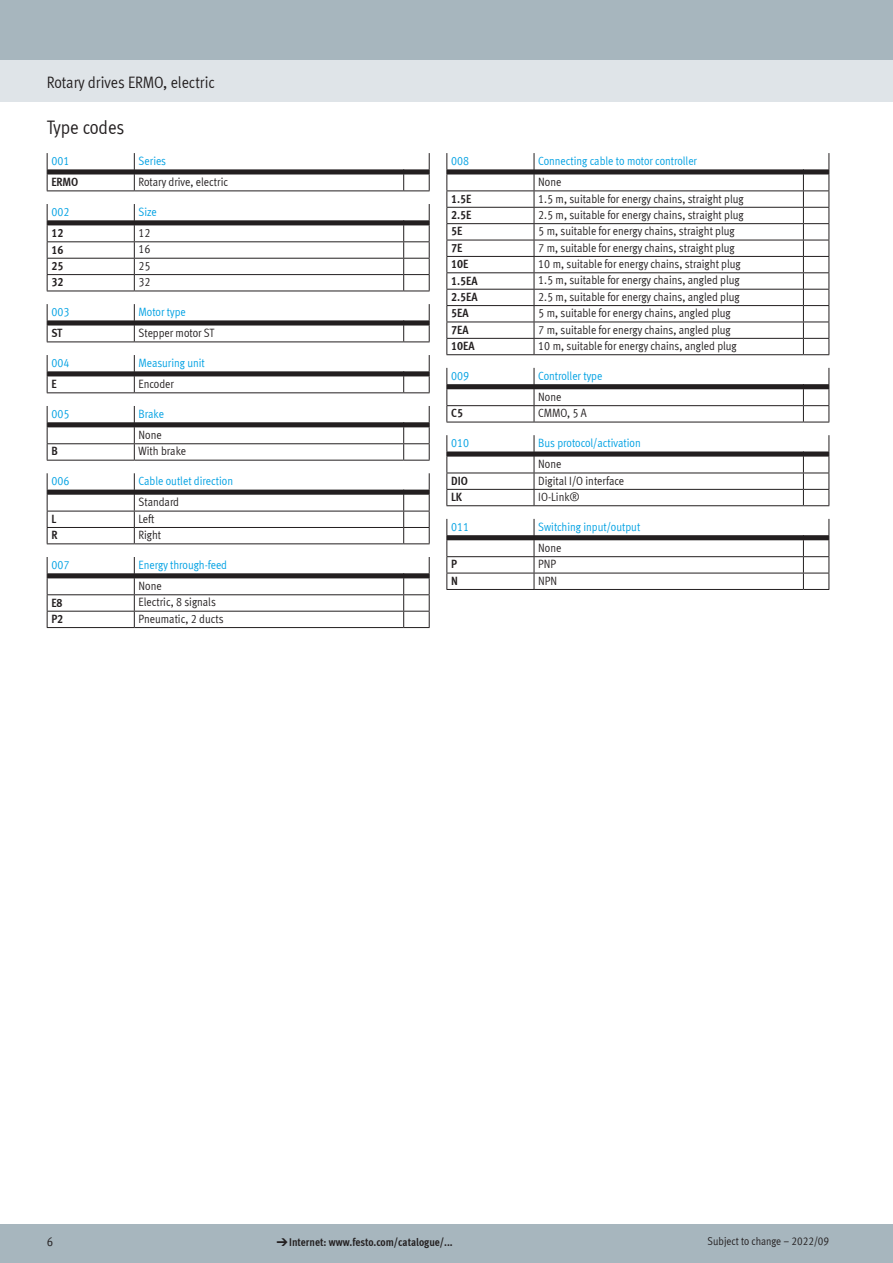
<style>
.page{position:relative;width:893px;height:1263px;background:#fff}
.page>*{position:absolute;margin:0;border:0;box-sizing:border-box;transform-origin:0 0}
.t1{font:19.5px "Meta Cond LF";color:#231f20}
.t2{font:16.5px "Meta Cond LF";color:#231f20}
.t3{font:12.75px "Meta Cond LF";color:#231f20}
.t4{font:12px "Meta Cond LF";color:#231f20}
.t5{font:12px "Meta Cond LF";color:#00a1e3}
.t6{font:700 12px "Meta Cond LF";color:#231f20}
.t7{font:700 11.25px "Meta Cond LF";color:#231f20}
.t8{font:11.25px "Meta Cond LF";color:#231f20}
.s1{font-family:"Meto Pict 182";font-weight:400}
</style>
<div class="page">
<div style="left:0;top:1225px;width:893px;height:38px;background:#a7b6be"></div>
<div style="left:0;top:60px;width:893px;height:42px;background:#dfe4e8"></div>
<div style="left:0;top:0;width:893px;height:60px;background:#a7b6be"></div>
<svg style="left:47px;top:153px;width:383px;height:38px"></svg>
<svg style="left:47px;top:204px;width:383px;height:88px"></svg>
<svg style="left:47px;top:304px;width:383px;height:38px"></svg>
<svg style="left:47px;top:355px;width:383px;height:38px"></svg>
<svg style="left:47px;top:406px;width:383px;height:55px"></svg>
<svg style="left:47px;top:473px;width:383px;height:71px"></svg>
<svg style="left:47px;top:557px;width:383px;height:71px"></svg>
<svg style="left:446px;top:153px;width:383px;height:202px"></svg>
<svg style="left:446px;top:368px;width:383px;height:55px"></svg>
<svg style="left:446px;top:435px;width:383px;height:71px"></svg>
<svg style="left:446px;top:519px;width:383px;height:71px"></svg>
<h2 class="t2" style="left:47px;top:72px;width:170px">Rotary drives ERMO, electric</h2>
<h1 class="t1" style="left:47px;top:116px;width:79px">Type codes</h1>
<p class="t5" style="left:51px;top:154px;width:19px">001</p>
<p class="t5" style="left:139px;top:154px;width:29px">Series</p>
<p class="t6" style="left:51px;top:174px;width:28px">ERMO</p>
<p class="t4" style="left:139px;top:175px;width:91px">Rotary drive, electric</p>
<p class="t5" style="left:51px;top:204px;width:19px">002</p>
<p class="t5" style="left:139px;top:204px;width:20px">Size</p>
<p class="t6" style="left:51px;top:225px;width:13px">12</p>
<p class="t4" style="left:139px;top:225px;width:13px">12</p>
<p class="t6" style="left:51px;top:242px;width:13px">16</p>
<p class="t4" style="left:139px;top:242px;width:13px">16</p>
<p class="t6" style="left:51px;top:258px;width:13px">25</p>
<p class="t4" style="left:139px;top:258px;width:13px">25</p>
<p class="t6" style="left:51px;top:274px;width:13px">32</p>
<p class="t4" style="left:139px;top:275px;width:13px">32</p>
<p class="t5" style="left:51px;top:305px;width:19px">003</p>
<p class="t5" style="left:139px;top:305px;width:49px">Motor type</p>
<p class="t6" style="left:51px;top:325px;width:13px">ST</p>
<p class="t4" style="left:139px;top:326px;width:77px">Stepper motor ST</p>
<p class="t5" style="left:51px;top:355px;width:19px">004</p>
<p class="t5" style="left:139px;top:355px;width:68px">Measuring unit</p>
<p class="t6" style="left:51px;top:376px;width:7px">E</p>
<p class="t4" style="left:139px;top:376px;width:37px">Encoder</p>
<p class="t5" style="left:51px;top:406px;width:19px">005</p>
<p class="t5" style="left:139px;top:406px;width:27px">Brake</p>
<p class="t4" style="left:139px;top:427px;width:25px">None</p>
<p class="t6" style="left:51px;top:444px;width:8px">B</p>
<p class="t4" style="left:139px;top:444px;width:49px">With brake</p>
<p class="t5" style="left:51px;top:474px;width:19px">006</p>
<p class="t5" style="left:139px;top:474px;width:96px">Cable outlet direction</p>
<p class="t4" style="left:139px;top:495px;width:42px">Standard</p>
<p class="t6" style="left:51px;top:511px;width:6px">L</p>
<p class="t4" style="left:139px;top:511px;width:17px">Left</p>
<p class="t6" style="left:51px;top:527px;width:8px">R</p>
<p class="t4" style="left:139px;top:527px;width:24px">Right</p>
<p class="t5" style="left:51px;top:557px;width:19px">007</p>
<p class="t5" style="left:139px;top:557px;width:90px">Energy through-feed</p>
<p class="t4" style="left:139px;top:578px;width:25px">None</p>
<p class="t6" style="left:51px;top:595px;width:13px">E8</p>
<p class="t4" style="left:139px;top:595px;width:79px">Electric, 8 signals</p>
<p class="t6" style="left:51px;top:611px;width:13px">P2</p>
<p class="t4" style="left:139px;top:611px;width:87px">Pneumatic, 2 ducts</p>
<p class="t5" style="left:451px;top:154px;width:19px">008</p>
<p class="t5" style="left:538px;top:154px;width:160px">Connecting cable to motor controller</p>
<p class="t4" style="left:538px;top:175px;width:25px">None</p>
<p class="t6" style="left:451px;top:191px;width:22px">1.5E</p>
<p class="t4" style="left:538px;top:191px;width:207px">1.5 m, suitable for energy chains, straight plug</p>
<p class="t6" style="left:451px;top:207px;width:22px">2.5E</p>
<p class="t4" style="left:538px;top:207px;width:207px">2.5 m, suitable for energy chains, straight plug</p>
<p class="t6" style="left:451px;top:224px;width:13px">5E</p>
<p class="t4" style="left:538px;top:224px;width:198px">5 m, suitable for energy chains, straight plug</p>
<p class="t6" style="left:451px;top:240px;width:13px">7E</p>
<p class="t4" style="left:538px;top:240px;width:198px">7 m, suitable for energy chains, straight plug</p>
<p class="t6" style="left:451px;top:256px;width:19px">10E</p>
<p class="t4" style="left:538px;top:256px;width:204px">10 m, suitable for energy chains, straight plug</p>
<p class="t6" style="left:451px;top:273px;width:28px">1.5EA</p>
<p class="t4" style="left:538px;top:273px;width:203px">1.5 m, suitable for energy chains, angled plug</p>
<p class="t6" style="left:451px;top:289px;width:28px">2.5EA</p>
<p class="t4" style="left:538px;top:289px;width:203px">2.5 m, suitable for energy chains, angled plug</p>
<p class="t6" style="left:451px;top:305px;width:19px">5EA</p>
<p class="t4" style="left:538px;top:306px;width:194px">5 m, suitable for energy chains, angled plug</p>
<p class="t6" style="left:451px;top:322px;width:19px">7EA</p>
<p class="t4" style="left:538px;top:322px;width:194px">7 m, suitable for energy chains, angled plug</p>
<p class="t6" style="left:451px;top:338px;width:25px">10EA</p>
<p class="t4" style="left:538px;top:338px;width:200px">10 m, suitable for energy chains, angled plug</p>
<p class="t5" style="left:451px;top:368px;width:19px">009</p>
<p class="t5" style="left:538px;top:368px;width:66px">Controller type</p>
<p class="t4" style="left:538px;top:389px;width:25px">None</p>
<p class="t6" style="left:451px;top:406px;width:13px">C5</p>
<p class="t4" style="left:538px;top:406px;width:50px">CMMO, 5 A</p>
<p class="t5" style="left:451px;top:436px;width:19px">010</p>
<p class="t5" style="left:538px;top:436px;width:104px">Bus protocol/activation</p>
<p class="t4" style="left:538px;top:457px;width:25px">None</p>
<p class="t6" style="left:451px;top:473px;width:18px">DIO</p>
<p class="t4" style="left:538px;top:473px;width:87px">Digital I/O interface</p>
<p class="t6" style="left:451px;top:489px;width:12px">LK</p>
<p class="t4" style="left:538px;top:489px;width:43px">IO-Link®</p>
<p class="t5" style="left:451px;top:519px;width:19px">011</p>
<p class="t5" style="left:538px;top:519px;width:104px">Switching input/output</p>
<p class="t4" style="left:538px;top:540px;width:25px">None</p>
<p class="t6" style="left:451px;top:557px;width:7px">P</p>
<p class="t4" style="left:538px;top:557px;width:20px">PNP</p>
<p class="t6" style="left:451px;top:573px;width:8px">N</p>
<p class="t4" style="left:538px;top:573px;width:21px">NPN</p>
<p class="t3" style="left:47px;top:1234px;width:8px">6</p>
<p class="t7" style="left:276px;top:1235px;width:178px"><span class="s1">d</span>Internet: www.festo.com/catalogue/...</p>
<p class="t8" style="left:708px;top:1234px;width:123px">Subject to change – 2022/09</p>
</div>
